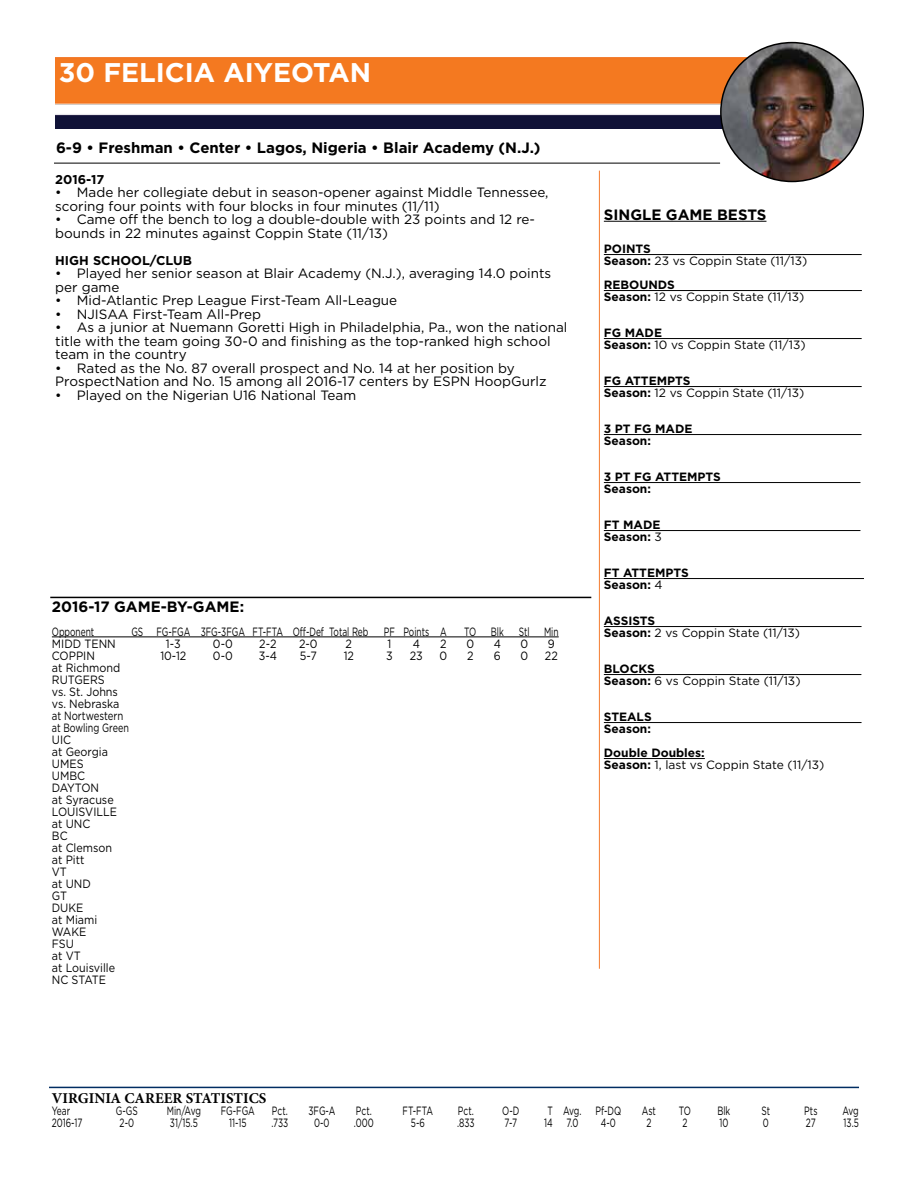
<style>
.page{position:relative;width:918px;height:1188px;background:#fff}
.page>*{position:absolute;margin:0;border:0;box-sizing:border-box;transform-origin:0 0}
.t1{font:700 27px "Gotham";color:#fff}
.t2{font:700 15px "Gotham";color:#000}
.t3{font:700 15px "Minion Pro";color:#000}
.t4{font:13.5px/13.5px "Gotham";color:#000}
.t5{font:700 12.75px "Gotham";color:#000}
.t6{font:12px/12px "Gotham";color:#000}
.t7{font:12px/12px "Gotham";color:#000;scale:.9 1}
.t8{font:12px "Gotham";color:#000;scale:.7 1}
.t9{font:700 12px/12px "Gotham";color:#000}
.s1{font-weight:700}
.s2{font-weight:400}
</style>
<div class="page">
<img style="left:55px;top:57px;width:666px;height:72px">
<hr style="left:604px;top:221px;width:162px;height:1px;background:#000">
<hr style="left:604px;top:254px;width:258px;height:1px;background:#000">
<hr style="left:604px;top:290px;width:258px;height:1px;background:#000">
<hr style="left:604px;top:338px;width:258px;height:1px;background:#000">
<hr style="left:604px;top:386px;width:258px;height:1px;background:#000">
<hr style="left:604px;top:434px;width:258px;height:1px;background:#000">
<hr style="left:604px;top:482px;width:256px;height:1px;background:#000">
<hr style="left:604px;top:530px;width:256px;height:1px;background:#000">
<hr style="left:604px;top:578px;width:260px;height:1px;background:#000">
<hr style="left:604px;top:626px;width:258px;height:1px;background:#000">
<hr style="left:604px;top:674px;width:257px;height:1px;background:#000">
<hr style="left:604px;top:722px;width:258px;height:1px;background:#000">
<hr style="left:604px;top:758px;width:101px;height:1px;background:#000">
<hr style="left:599px;top:171px;width:1px;height:798px;background:#f47d30">
<hr style="left:49px;top:1087px;width:810px;height:1px;background:#002d62">
<hr style="left:52px;top:637px;width:507px;height:1px;background:#000">
<hr style="left:50px;top:597px;width:541px;height:1px;background:#000">
<img style="left:721px;top:43px;width:141px;height:139px">
<hr style="left:54px;top:163px;width:666px;height:1px;background:#000">
<h1 class="t1" style="left:59px;top:55px;width:79px">30 Felicia</h1>
<h1 class="t1" style="left:223px;top:55px;width:20px">aiyeotan</h1>
<p class="t2" style="left:56px;top:138px;width:486px">6-9 • Freshman • Center • Lagos, Nigeria • Blair Academy (N.J.)</p>
<p class="t5" style="left:55px;top:171px;width:51px">2016-17</p>
<p class="t4" style="left:55px;top:186px;width:495px">• Made her collegiate debut in season-opener against Middle Tennessee, scoring four points with four blocks in four minutes (11/11)</p>
<p class="t4" style="left:55px;top:213px;width:481px">• Came off the bench to log a double-double with 23 points and 12 re&shy;bounds in 22 minutes against Coppin State (11/13)</p>
<p class="t5" style="left:55px;top:252px;width:18px">High</p>
<p class="t5" style="left:93px;top:252px;width:11px">school</p>
<p class="t5" style="left:150px;top:252px;width:16px">/club</p>
<p class="t4" style="left:55px;top:267px;width:498px">• Played her senior season at Blair Academy (N.J.), averaging 14.0 points per game</p>
<p class="t4" style="left:55px;top:294px;width:344px">• Mid-Atlantic Prep League First-Team All-League</p>
<p class="t4" style="left:55px;top:307px;width:207px">• NJISAA First-Team All-Prep</p>
<p class="t4" style="left:55px;top:321px;width:514px">• As a junior at Nuemann Goretti High in Philadelphia, Pa., won the national title with the team going 30-0 and finishing as the top-ranked high school team in the country</p>
<p class="t4" style="left:55px;top:361px;width:493px">• Rated as the No. 87 overall prospect and No. 14 at her position by<br>ProspectNation and No. 15 among all 2016-17 centers by ESPN HoopGurlz</p>
<p class="t4" style="left:55px;top:388px;width:302px">• Played on the Nigerian U16 National Team</p>
<p class="t2" style="left:52px;top:596px;width:194px">2016-17 GAME-BY-GAME:</p>
<p class="t8" style="left:52px;top:624px;width:62px">Opponent</p>
<p class="t8" style="left:131px;top:624px;width:340px">GS FG-FGA 3FG-3FGA FT-FTA Off-Def Total Reb</p>
<p class="t8" style="left:384px;top:624px;width:91px">PF Points A</p>
<p class="t8" style="left:464px;top:624px;width:58px">TO Blk</p>
<p class="t8" style="left:519px;top:624px;width:58px">Stl Min</p>
<p class="t7" style="left:52px;top:637px;width:73px">MIDD TENN</p>
<p class="t7" style="left:166px;top:637px;width:18px">1-3</p>
<p class="t7" style="left:213px;top:637px;width:24px">0-0</p>
<p class="t7" style="left:259px;top:637px;width:21px">2-2</p>
<p class="t7" style="left:299px;top:637px;width:22px">2-0</p>
<p class="t7" style="left:346px;top:637px;width:9px">2</p>
<p class="t7" style="left:387px;top:637px;width:6px">1</p>
<p class="t7" style="left:413px;top:637px;width:10px">4</p>
<p class="t7" style="left:440px;top:637px;width:9px">2</p>
<p class="t7" style="left:467px;top:637px;width:10px">0</p>
<p class="t7" style="left:494px;top:637px;width:10px">4</p>
<p class="t7" style="left:521px;top:637px;width:10px">0</p>
<p class="t7" style="left:548px;top:637px;width:9px">9</p>
<p class="t7" style="left:52px;top:649px;width:49px">COPPIN</p>
<p class="t7" style="left:160px;top:649px;width:30px">10-12</p>
<p class="t7" style="left:213px;top:649px;width:24px">0-0</p>
<p class="t7" style="left:259px;top:649px;width:22px">3-4</p>
<p class="t7" style="left:300px;top:649px;width:20px">5-7</p>
<p class="t7" style="left:344px;top:649px;width:13px">12</p>
<p class="t7" style="left:386px;top:649px;width:9px">3</p>
<p class="t7" style="left:410px;top:649px;width:16px">23</p>
<p class="t7" style="left:440px;top:649px;width:10px">0</p>
<p class="t7" style="left:467px;top:649px;width:9px">2</p>
<p class="t7" style="left:494px;top:649px;width:9px">6</p>
<p class="t7" style="left:521px;top:649px;width:10px">0</p>
<p class="t7" style="left:545px;top:649px;width:16px">22</p>
<p class="t7" style="left:52px;top:661px;width:87px">at Richmond<br>RUTGERS<br>vs. St. Johns vs. Nebraska at Nortwestern at Bowling Green<br>UIC<br>at Georgia<br>UMES<br>UMBC<br>DAYTON<br>at Syracuse<br>LOUISVILLE at UNC<br>BC<br>at Clemson<br>at Pitt<br>VT<br>at UND<br>GT<br>DUKE<br>at Miami<br>WAKE<br>FSU<br>at VT<br>at Louisville<br>NC STATE</p>
<p class="t2" style="left:604px;top:204px;width:164px">SINGLE GAME BESTS</p>
<p class="t6" style="left:604px;top:243px;width:205px"><span class="s1">POINTS<br>Season:</span> 23 vs Coppin State (11/13)</p>
<p class="t6" style="left:604px;top:279px;width:202px"><span class="s1">REBOUNDS<br>Season:</span> 12 vs Coppin State (11/13)</p>
<p class="t6" style="left:604px;top:327px;width:203px"><span class="s1">FG MADE<br>Season:</span> 10 vs Coppin State (11/13)</p>
<p class="t6" style="left:604px;top:375px;width:202px"><span class="s1">FG ATTEMPTS<br>Season:</span> 12 vs Coppin State (11/13)</p>
<p class="t9" style="left:604px;top:423px;width:90px">3 PT FG MADE<br>Season:</p>
<p class="t9" style="left:604px;top:471px;width:119px">3 PT FG ATTEMPTS<br>Season:</p>
<p class="t9" style="left:604px;top:519px;width:60px">FT MADE<br>Season: <span class="s2">3</span></p>
<p class="t9" style="left:604px;top:567px;width:86px">FT ATTEMPTS<br>Season: <span class="s2">4</span></p>
<p class="t6" style="left:604px;top:615px;width:198px"><span class="s1">ASSISTS<br>Season:</span> 2 vs Coppin State (11/13)</p>
<p class="t6" style="left:604px;top:663px;width:198px"><span class="s1">BLOCKS<br>Season:</span> 6 vs Coppin State (11/13)</p>
<p class="t9" style="left:604px;top:711px;width:49px">STEALS<br>Season:</p>
<p class="t6" style="left:604px;top:747px;width:222px"><span class="s1">Double Doubles:<br>Season:</span> 1, last vs Coppin State (11/13)</p>
<p class="t3" style="left:52px;top:1088px;width:216px">VIRGINIA CAREER STATISTICS</p>
<p class="t8" style="left:52px;top:1103px;width:28px">Year</p>
<p class="t8" style="left:116px;top:1103px;width:33px">G-GS</p>
<p class="t8" style="left:167px;top:1103px;width:51px">Min/Avg</p>
<p class="t8" style="left:221px;top:1103px;width:50px">FG-FGA</p>
<p class="t8" style="left:272px;top:1103px;width:24px">Pct.</p>
<p class="t8" style="left:308px;top:1103px;width:40px">3FG-A</p>
<p class="t8" style="left:356px;top:1103px;width:24px">Pct.</p>
<p class="t8" style="left:403px;top:1103px;width:45px">FT-FTA</p>
<p class="t8" style="left:458px;top:1103px;width:24px">Pct.</p>
<p class="t8" style="left:502px;top:1103px;width:26px">O-D</p>
<p class="t8" style="left:547px;top:1103px;width:107px">T Avg. Pf-DQ</p>
<p class="t8" style="left:642px;top:1103px;width:22px">Ast</p>
<p class="t8" style="left:679px;top:1103px;width:19px">TO</p>
<p class="t8" style="left:717px;top:1103px;width:20px">Blk</p>
<p class="t8" style="left:762px;top:1103px;width:14px">St</p>
<p class="t8" style="left:804px;top:1103px;width:21px">Pts</p>
<p class="t8" style="left:842px;top:1103px;width:25px">Avg</p>
<p class="t8" style="left:52px;top:1115px;width:45px">2016-17</p>
<p class="t8" style="left:120px;top:1115px;width:22px">2-0</p>
<p class="t8" style="left:170px;top:1115px;width:41px">31/15.5</p>
<p class="t8" style="left:229px;top:1115px;width:26px">11-15</p>
<p class="t8" style="left:271px;top:1115px;width:26px">.733</p>
<p class="t8" style="left:314px;top:1115px;width:24px">0-0</p>
<p class="t8" style="left:354px;top:1115px;width:30px">.000</p>
<p class="t8" style="left:411px;top:1115px;width:22px">5-6</p>
<p class="t8" style="left:457px;top:1115px;width:27px">.833</p>
<p class="t8" style="left:504px;top:1115px;width:20px">7-7</p>
<p class="t8" style="left:544px;top:1115px;width:50px">14 7.0</p>
<p class="t8" style="left:601px;top:1115px;width:23px">4-0</p>
<p class="t8" style="left:646px;top:1115px;width:9px">2</p>
<p class="t8" style="left:682px;top:1115px;width:9px">2</p>
<p class="t8" style="left:719px;top:1115px;width:14px">10</p>
<p class="t8" style="left:763px;top:1115px;width:10px">0</p>
<p class="t8" style="left:806px;top:1115px;width:16px">27</p>
<p class="t8" style="left:844px;top:1115px;width:23px">13.5</p>
</div>
